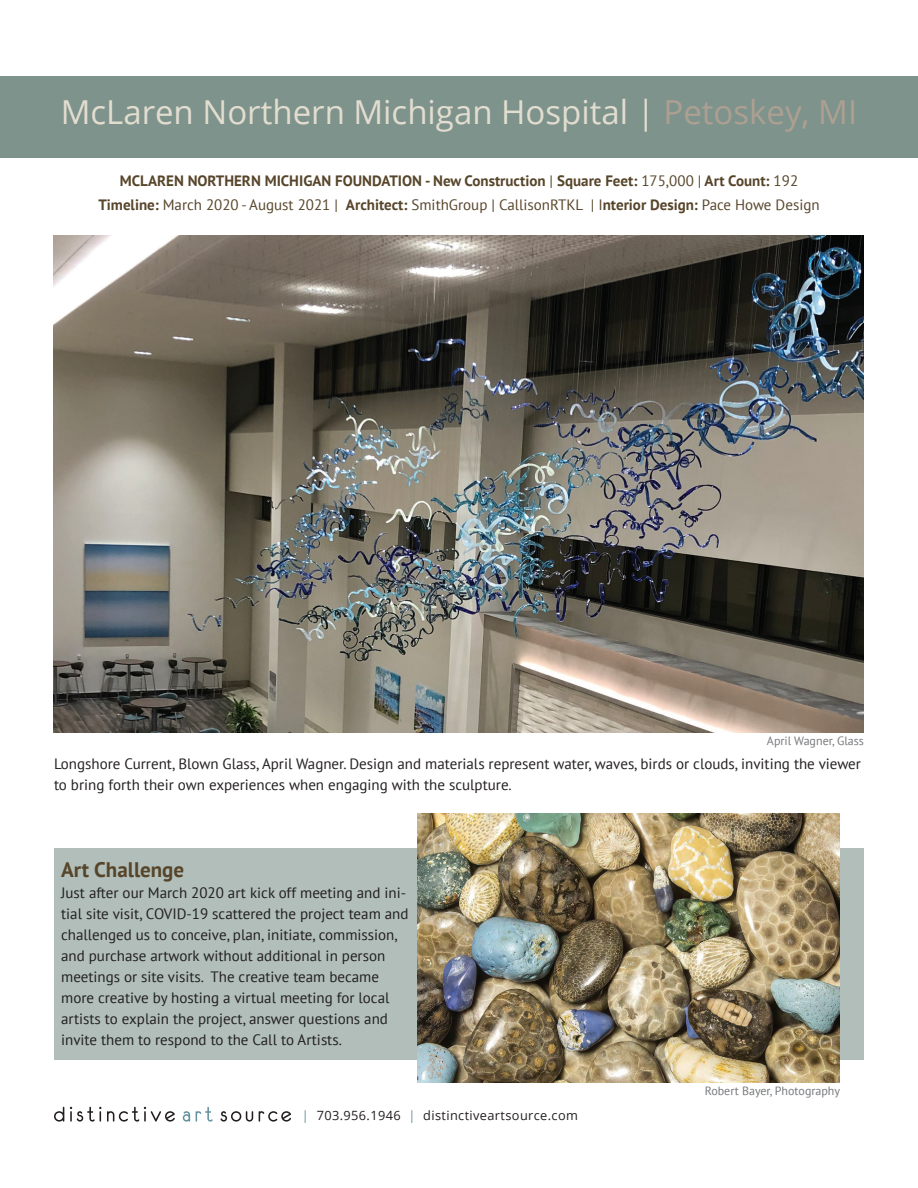
<style>
.page{position:relative;width:918px;height:1188px;background:#fff}
.page>*{position:absolute;margin:0;border:0;box-sizing:border-box;transform-origin:0 0}
.t1{font:33px "Open Sans";color:#e3ddd0}
.t2{font:700 21px "PT Sans";color:#57452a}
.t3{font:15px/21px "PT Sans";color:#231f20}
.t4{font:700 15px/24px "PT Sans";color:#57452a;text-align:center}
.t5{font:12.75px "Open Sans";letter-spacing:.03em;color:#231f20}
.t6{font:12px "PT Sans";color:#76787b}
.s1{color:#ada092}
.s2{font-weight:400}
.s3{color:#6593a2}
</style>
<div class="page">
<svg style="left:54px;top:1107px;width:10px;height:15px"></svg>
<svg style="left:70px;top:1107px;width:31px;height:15px"></svg>
<svg style="left:107px;top:1107px;width:68px;height:15px"></svg>
<svg style="left:183px;top:1111px;width:7px;height:11px"></svg>
<svg style="left:196px;top:1107px;width:17px;height:15px"></svg>
<svg style="left:221px;top:1111px;width:32px;height:11px"></svg>
<svg style="left:259px;top:1111px;width:32px;height:11px"></svg>
<div style="left:0;top:76px;width:918px;height:82px;background:#7e938c"></div>
<div style="left:54px;top:849px;width:810px;height:211px;background:#b1beba"></div>
<img style="left:417px;top:813px;width:423px;height:270px">
<img style="left:54px;top:236px;width:809px;height:497px">
<h1 class="t1" style="left:61px;top:90px;width:798px">McLaren Northern Michigan Hospital | <span class="s1">Petoskey, MI</span></h1>
<p class="t4" style="left:98px;top:169px;width:723px">MCLAREN NORTHERN MICHIGAN FOUNDATION - New Construction <span class="s2">|</span> Square Feet: <span class="s2">175,000 |</span> Art Count: <span class="s2">192<br></span>Timeline: <span class="s2">March 2020 - August 2021 |</span> Architect: <span class="s2">SmithGroup | CallisonRTKL | I</span>nterior Design: <span class="s2">Pace Howe Design</span></p>
<p class="t6" style="left:767px;top:733px;width:99px">April Wagner, Glass</p>
<p class="t3" style="left:54px;top:753px;width:808px">Longshore Current, Blown Glass, April Wagner. Design and materials represent water, waves, birds or clouds, inviting the viewer to bring forth their own experiences when engaging with the sculpture.</p>
<h2 class="t2" style="left:61px;top:856px;width:125px">Art Challenge</h2>
<p class="t3" style="left:61px;top:882px;width:349px">Just after our March 2020 art kick off meeting and ini&shy;tial site visit, COVID-19 scattered the project team and challenged us to conceive, plan, initiate, commission, and purchase artwork without additional in person meetings or site visits. The creative team became more creative by hosting a virtual meeting for local artists to explain the project, answer questions and invite them to respond to the Call to Artists.</p>
<p class="t5" style="left:302px;top:1107px;width:277px"><span class="s3">|</span> 703.956.1946 <span class="s3">|</span> distinctiveartsource.com</p>
<p class="t6" style="left:705px;top:1083px;width:137px">Robert Bayer, Photography</p>
</div>
